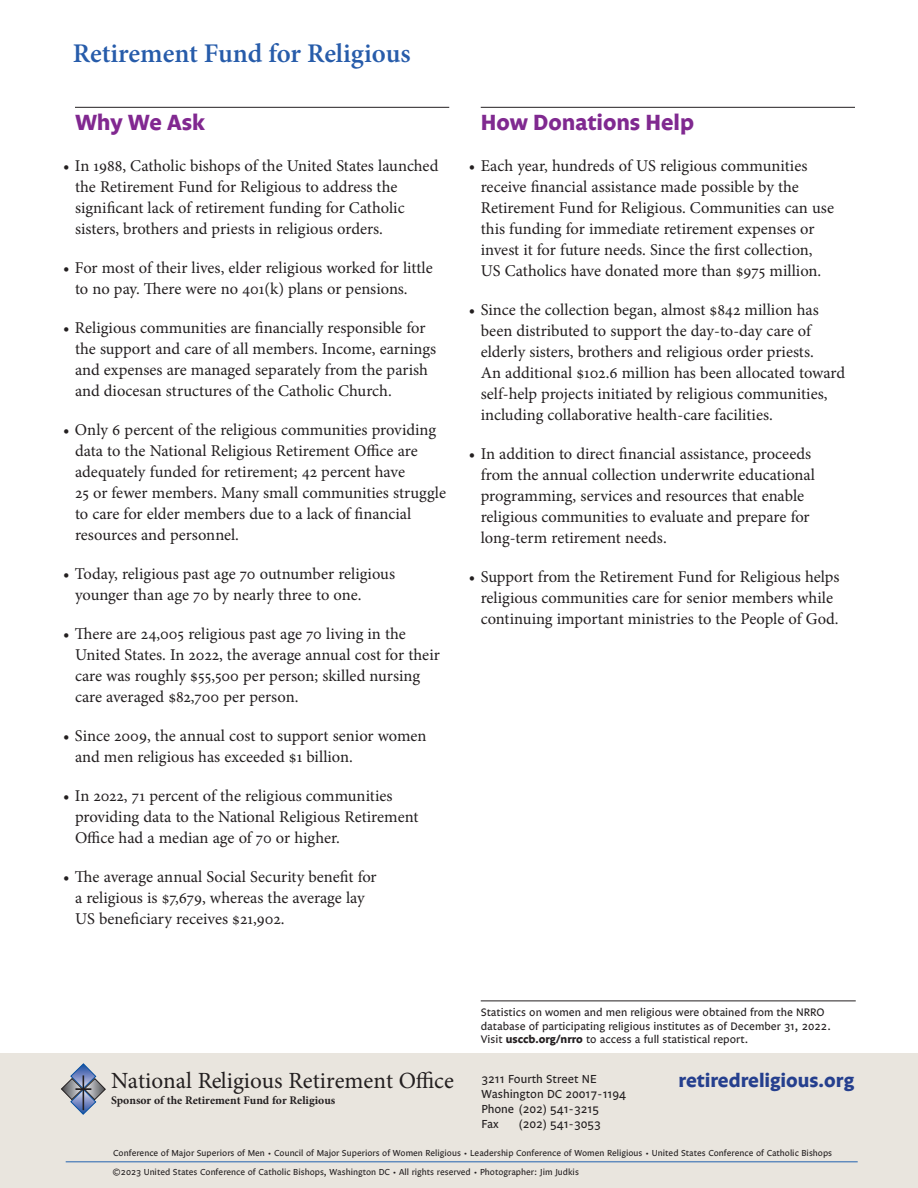
<style>
.page{position:relative;width:918px;height:1188px;background:#fff}
.page>*{position:absolute;margin:0;border:0;box-sizing:border-box;transform-origin:0 0}
.t1{font:600 27px "Minion Pro";color:#275caa}
.t2{font:23.25px "Minion Pro";color:#231f20}
._23SG_Head_2{font:700 22.5px "Legato Pro";color:#802990}
._2023_Big_head{font:700 22.5px "Legato Pro";color:#812890}
._23SG_Text_1{font:700 19.5px "Legato Pro";color:#253f8e}
._23SG_Facts_bullets--English{font:16.5px/21px "Minion Pro";color:#231f20}
.t3{font:12px/15px "Legato Pro";color:#231f20}
.t4{font:700 11.7px "Minion Pro";color:#231f20}
._23SP_Footnote{font:11.25px/13.5px "Legato Pro";color:#231f20}
._2018_BI_recycled{font:9px "Legato Pro";color:#231f20}
.s1{font-weight:700}
</style>
<div class="page">
<div style="left:0;top:1053px;width:918px;height:135px;background:#e9e5de"></div>
<hr style="left:75px;top:107px;width:374px;height:1px;background:#231f20">
<svg style="left:61px;top:1064px;width:45px;height:50px"></svg>
<hr style="left:66px;top:1161px;width:792px;height:1px;background:#2362af">
<hr style="left:481px;top:1001px;width:375px;height:1px;background:#231f20">
<hr style="left:481px;top:107px;width:374px;height:1px;background:#231f20">
<p class="t1" style="left:73px;top:35px;width:339px">Retirement Fund for Religious</p>
<p class="_2023_Big_head" style="left:75px;top:109px;width:132px">Why We Ask</p>
<p class="_23SG_Facts_bullets--English" style="left:75px;top:155px;width:365px;text-indent:-12px">• In 1988, Catholic bishops of the United States launched the Retirement Fund for Religious to address the significant lack of retirement funding for Catholic sisters, brothers and priests in religious orders.</p>
<p class="_23SG_Facts_bullets--English" style="left:75px;top:257px;width:359px;text-indent:-12px">• For most of their lives, elder religious worked for little to no pay. There were no 401(k) plans or pensions.</p>
<p class="_23SG_Facts_bullets--English" style="left:75px;top:317px;width:363px;text-indent:-12px">• Religious communities are financially responsible for the support and care of all members. Income, earnings and expenses are managed separately from the parish and diocesan structures of the Catholic Church.</p>
<p class="_23SG_Facts_bullets--English" style="left:75px;top:419px;width:373px;text-indent:-12px">• Only 6 percent of the religious communities providing data to the National Religious Retirement Office are adequately funded for retirement; 42 percent have<br>25 or fewer members. Many small communities struggle to care for elder members due to a lack of financial resources and personnel.</p>
<p class="_23SG_Facts_bullets--English" style="left:75px;top:563px;width:322px;text-indent:-12px">• Today, religious past age 70 outnumber religious younger than age 70 by nearly three to one.</p>
<p class="_23SG_Facts_bullets--English" style="left:75px;top:623px;width:366px;text-indent:-12px">• There are 24,005 religious past age 70 living in the United States. In 2022, the average annual cost for their care was roughly $55,500 per person; skilled nursing care averaged $82,700 per person.</p>
<p class="_23SG_Facts_bullets--English" style="left:75px;top:725px;width:353px;text-indent:-12px">• Since 2009, the annual cost to support senior women and men religious has exceeded $1 billion.</p>
<p class="_23SG_Facts_bullets--English" style="left:75px;top:785px;width:345px;text-indent:-12px">• In 2022, 71 percent of the religious communities providing data to the National Religious Retirement<br>Office had a median age of 70 or higher.</p>
<p class="_23SG_Facts_bullets--English" style="left:75px;top:866px;width:303px;text-indent:-12px">• The average annual Social Security benefit for a religious is $7,679, whereas the average lay<br>US beneficiary receives $21,902.</p>
<p class="_23SG_Head_2" style="left:481px;top:109px;width:215px">How Donations Help</p>
<p class="_23SG_Facts_bullets--English" style="left:481px;top:155px;width:355px;text-indent:-12px">• Each year, hundreds of US religious communities receive financial assistance made possible by the Retirement Fund for Religious. Communities can use this funding for immediate retirement expenses or invest it for future needs. Since the first collection, US Catholics have donated more than $975 million.</p>
<p class="_23SG_Facts_bullets--English" style="left:481px;top:299px;width:366px;text-indent:-12px">• Since the collection began, almost $842 million has been distributed to support the day-to-day care of elderly sisters, brothers and religious order priests.<br>An additional $102.6 million has been allocated toward self-help projects initiated by religious communities, including collaborative health-care facilities.</p>
<p class="_23SG_Facts_bullets--English" style="left:481px;top:443px;width:336px;text-indent:-12px">• In addition to direct financial assistance, proceeds from the annual collection underwrite educational programming, services and resources that enable religious communities to evaluate and prepare for long-term retirement needs.</p>
<p class="_23SG_Facts_bullets--English" style="left:481px;top:566px;width:360px;text-indent:-12px">• Support from the Retirement Fund for Religious helps religious communities care for senior members while continuing important ministries to the People of God.</p>
<p class="t2" style="left:111px;top:1065px;width:344px">National Religious Retirement Office</p>
<p class="t4" style="left:111px;top:1092px;width:226px">Sponsor of the Retirement Fund for Religious</p>
<p class="_23SP_Footnote" style="left:481px;top:1006px;width:352px">Statistics on women and men religious were obtained from the NRRO database of participating religious institutes as of December 31, 2022.<br>Visit <span class="s1">usccb.org/nrro</span> to access a full statistical report.</p>
<p class="t3" style="left:482px;top:1072px;width:146px">3211 Fourth Street NE<br>Washington DC 20017-1194</p>
<p class="t3" style="left:482px;top:1102px;width:119px">Phone (202) 541-3215<br>Fax</p>
<p class="t3" style="left:519px;top:1117px;width:84px">(202) 541-3053</p>
<p class="_23SG_Text_1" style="left:679px;top:1069px;width:177px">retiredreligious.org</p>
<p class="_2018_BI_recycled" style="left:113px;top:1148px;width:721px">Conference of Major Superiors of Men • Council of Major Superiors of Women Religious • Leadership Conference of Women Religious • United States Conference of Catholic Bishops</p>
<p class="_2018_BI_recycled" style="left:113px;top:1167px;width:468px">©2023 United States Conference of Catholic Bishops, Washington DC • All rights reserved • Photographer: Jim Judkis</p>
</div>
